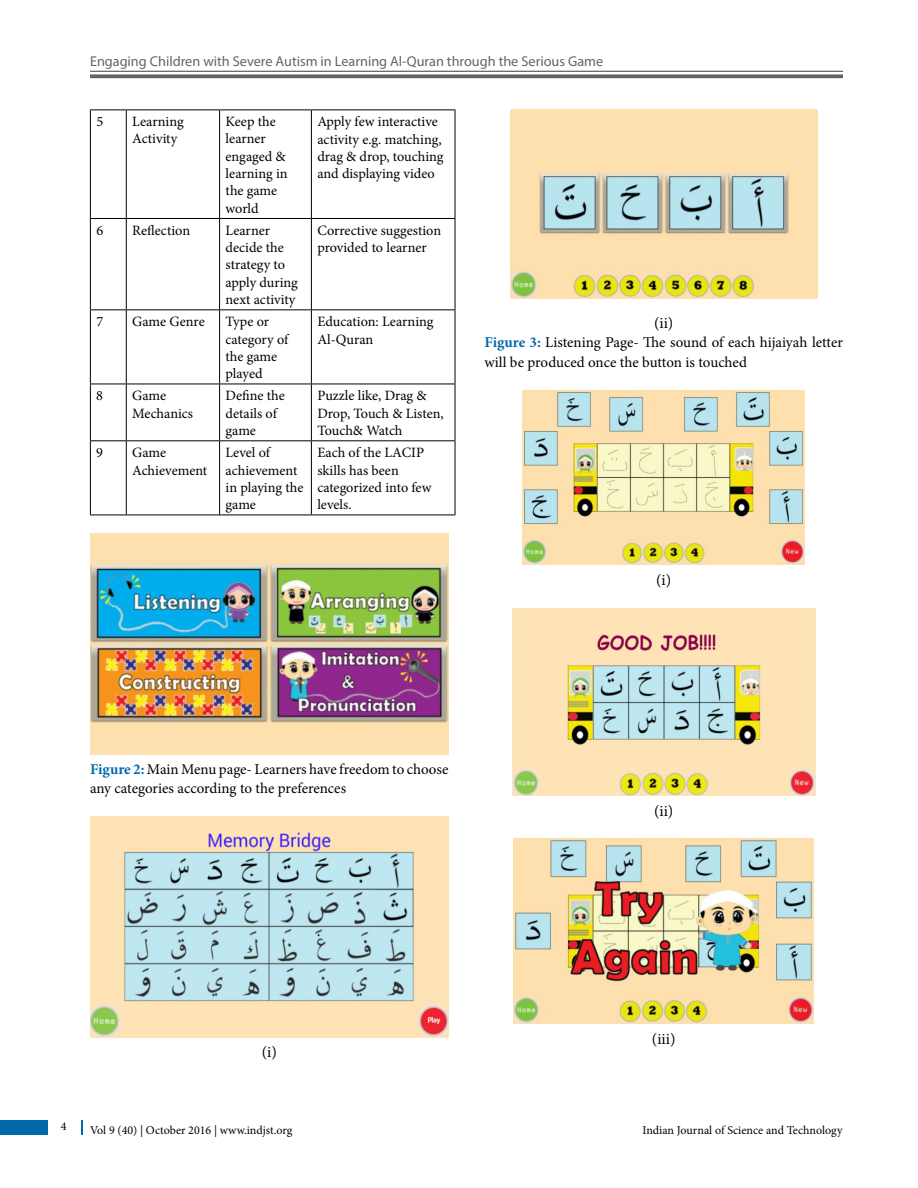
<style>
.page{position:relative;width:918px;height:1188px;background:#fff}
.page>*{position:absolute;margin:0;border:0;box-sizing:border-box;transform-origin:0 0}
.t1{font:15.75px "Minion Pro";color:#000}
.t2{font:15px/19.5px "Minion Pro";letter-spacing:-.005em;color:#000}
.t3{font:14.25px/17.2px "Minion Pro";color:#000}
.t4{font:14.25px "Myriad Pro";color:#636466}
.t5{font:12px "Minion Pro";color:#000}
.s1{font-weight:700;color:#0069aa}
</style>
<div class="page">
<div style="left:0;top:1120px;width:47px;height:15px;background:#0069aa"></div>
<svg style="left:81px;top:1120px;width:1px;height:15px"></svg>
<hr style="left:90px;top:71px;width:753px;height:1px;background:#636466">
<svg style="left:90px;top:74px;width:753px;height:4px;fill:#636466"></svg>
<hr style="left:90px;top:110px;width:36px;height:1px;background:#000">
<hr style="left:126px;top:110px;width:94px;height:1px;background:#000">
<hr style="left:126px;top:110px;width:1px;height:108px;background:#000">
<hr style="left:220px;top:110px;width:91px;height:1px;background:#000">
<hr style="left:219px;top:110px;width:1px;height:108px;background:#000">
<hr style="left:311px;top:110px;width:144px;height:1px;background:#000">
<hr style="left:311px;top:110px;width:1px;height:108px;background:#000">
<hr style="left:90px;top:218px;width:36px;height:1px;background:#000">
<hr style="left:126px;top:218px;width:94px;height:1px;background:#000">
<hr style="left:126px;top:219px;width:1px;height:90px;background:#000">
<hr style="left:220px;top:218px;width:91px;height:1px;background:#000">
<hr style="left:219px;top:219px;width:1px;height:90px;background:#000">
<hr style="left:311px;top:218px;width:144px;height:1px;background:#000">
<hr style="left:311px;top:219px;width:1px;height:90px;background:#000">
<hr style="left:90px;top:309px;width:36px;height:1px;background:#000">
<hr style="left:126px;top:309px;width:94px;height:1px;background:#000">
<hr style="left:126px;top:310px;width:1px;height:74px;background:#000">
<hr style="left:220px;top:309px;width:91px;height:1px;background:#000">
<hr style="left:219px;top:310px;width:1px;height:74px;background:#000">
<hr style="left:311px;top:309px;width:144px;height:1px;background:#000">
<hr style="left:311px;top:310px;width:1px;height:74px;background:#000">
<hr style="left:90px;top:384px;width:36px;height:1px;background:#000">
<hr style="left:126px;top:384px;width:94px;height:1px;background:#000">
<hr style="left:126px;top:384px;width:1px;height:56px;background:#000">
<hr style="left:220px;top:384px;width:91px;height:1px;background:#000">
<hr style="left:219px;top:384px;width:1px;height:56px;background:#000">
<hr style="left:311px;top:384px;width:144px;height:1px;background:#000">
<hr style="left:311px;top:384px;width:1px;height:56px;background:#000">
<hr style="left:90px;top:440px;width:36px;height:1px;background:#000">
<hr style="left:126px;top:440px;width:94px;height:1px;background:#000">
<hr style="left:126px;top:441px;width:1px;height:74px;background:#000">
<hr style="left:220px;top:440px;width:91px;height:1px;background:#000">
<hr style="left:219px;top:441px;width:1px;height:74px;background:#000">
<hr style="left:311px;top:440px;width:144px;height:1px;background:#000">
<hr style="left:311px;top:441px;width:1px;height:74px;background:#000">
<hr style="left:90px;top:110px;width:1px;height:108px;background:#000">
<hr style="left:455px;top:110px;width:1px;height:108px;background:#000">
<hr style="left:90px;top:219px;width:1px;height:90px;background:#000">
<hr style="left:455px;top:219px;width:1px;height:90px;background:#000">
<hr style="left:90px;top:310px;width:1px;height:74px;background:#000">
<hr style="left:455px;top:310px;width:1px;height:74px;background:#000">
<hr style="left:90px;top:384px;width:1px;height:56px;background:#000">
<hr style="left:455px;top:384px;width:1px;height:56px;background:#000">
<hr style="left:90px;top:441px;width:1px;height:74px;background:#000">
<hr style="left:455px;top:441px;width:1px;height:74px;background:#000">
<hr style="left:90px;top:515px;width:36px;height:1px;background:#000">
<hr style="left:126px;top:515px;width:94px;height:1px;background:#000">
<hr style="left:220px;top:515px;width:91px;height:1px;background:#000">
<hr style="left:311px;top:515px;width:144px;height:1px;background:#000">
<img style="left:90px;top:533px;width:358px;height:221px">
<img style="left:90px;top:816px;width:358px;height:221px">
<img style="left:510px;top:110px;width:307px;height:189px">
<img style="left:523px;top:391px;width:282px;height:173px">
<img style="left:512px;top:608px;width:303px;height:187px">
<img style="left:514px;top:839px;width:300px;height:184px">
<p class="t4" style="left:90px;top:53px;width:515px">Engaging Children with Severe Autism in Learning Al-Quran through the Serious Game</p>
<p class="t3" style="left:96px;top:113px;width:8px">5</p>
<p class="t3" style="left:132px;top:113px;width:53px">Learning<br>Activity</p>
<p class="t3" style="left:226px;top:113px;width:64px">Keep the learner engaged &amp; learning in the game world</p>
<p class="t3" style="left:317px;top:113px;width:128px">Apply few interactive activity e.g. matching, drag &amp; drop, touching and displaying video</p>
<p class="t3" style="left:96px;top:222px;width:8px">6</p>
<p class="t3" style="left:132px;top:222px;width:59px">Reflection</p>
<p class="t3" style="left:226px;top:222px;width:74px">Learner decide the strategy to apply during next activity</p>
<p class="t3" style="left:317px;top:222px;width:125px">Corrective suggestion provided to learner</p>
<p class="t3" style="left:96px;top:313px;width:8px">7</p>
<p class="t3" style="left:132px;top:313px;width:74px">Game Genre</p>
<p class="t3" style="left:226px;top:313px;width:64px">Type or category of the game played</p>
<p class="t3" style="left:317px;top:313px;width:118px">Education: Learning<br>Al-Quran</p>
<p class="t3" style="left:96px;top:387px;width:8px">8</p>
<p class="t3" style="left:132px;top:387px;width:62px">Game<br>Mechanics</p>
<p class="t3" style="left:226px;top:387px;width:61px">Define the details of game</p>
<p class="t3" style="left:317px;top:387px;width:128px">Puzzle like, Drag &amp;<br>Drop, Touch &amp; Listen,<br>Touch&amp; Watch</p>
<p class="t3" style="left:96px;top:444px;width:8px">9</p>
<p class="t3" style="left:132px;top:444px;width:77px">Game<br>Achievement</p>
<p class="t3" style="left:226px;top:444px;width:79px">Level of achievement in playing the game</p>
<p class="t3" style="left:317px;top:444px;width:116px">Each of the LACIP skills has been categorized into few levels.</p>
<p class="t1" style="left:654px;top:312px;width:21px">(ii)</p>
<p class="t2" style="left:484px;top:333px;width:360px"><span class="s1">Figure 3:</span> Listening Page- The sound of each hijaiyah letter will be produced once the button is touched</p>
<p class="t1" style="left:656px;top:569px;width:17px">(i)</p>
<p class="t2" style="left:90px;top:759px;width:360px"><span class="s1">Figure 2:</span> Main Menu page- Learners have freedom to choose any categories according to the preferences</p>
<p class="t1" style="left:654px;top:800px;width:21px">(ii)</p>
<p class="t1" style="left:262px;top:1042px;width:17px">(i)</p>
<p class="t1" style="left:652px;top:1028px;width:25px">(iii)</p>
<p class="t5" style="left:61px;top:1118px;width:7px">4</p>
<p class="t5" style="left:90px;top:1123px;width:204px">Vol 9 (40) | October 2016 | www.indjst.org</p>
<p class="t5" style="left:642px;top:1123px;width:202px">Indian Journal of Science and Technology</p>
</div>
